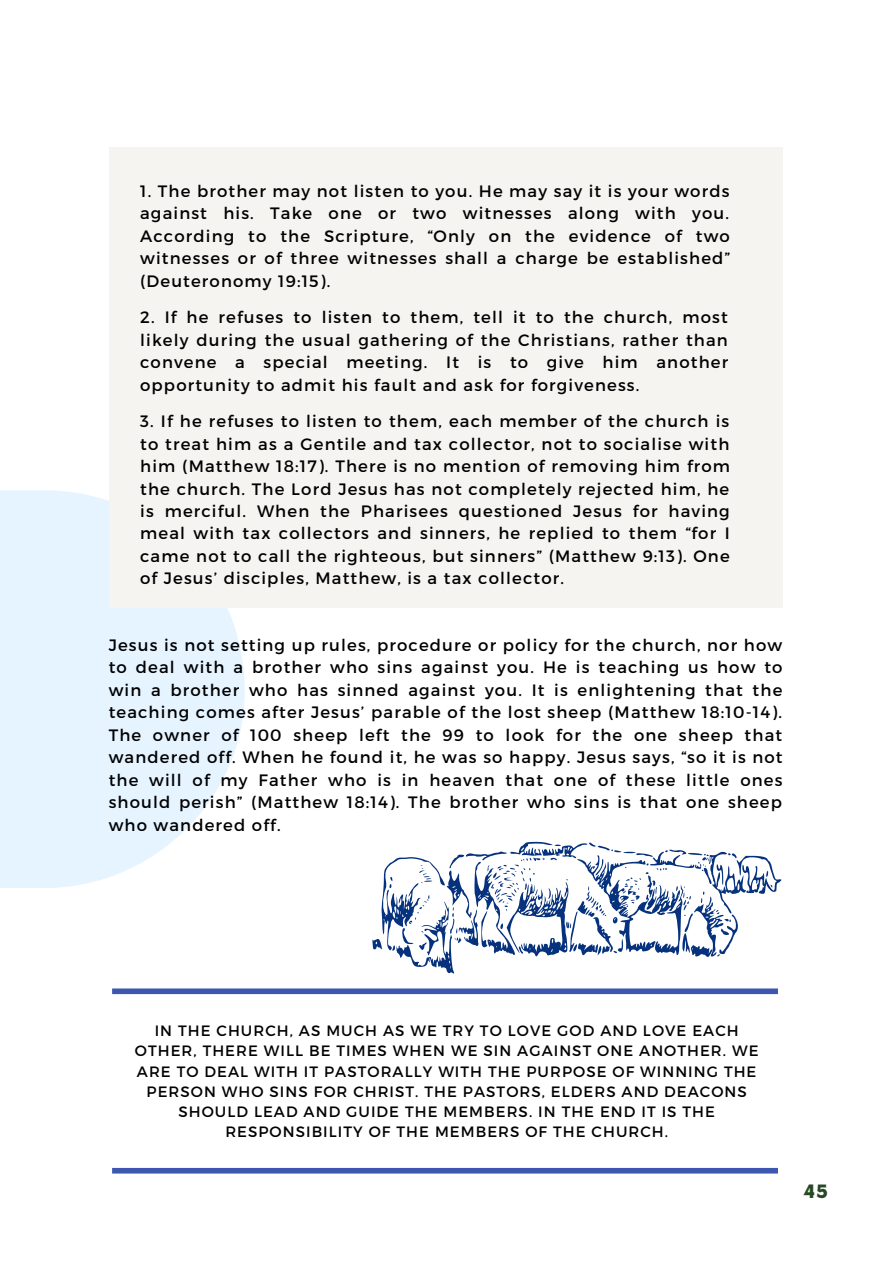
<style>
.page{position:relative;width:893px;height:1264px;background:#fff}
.page>*{position:absolute;margin:0;border:0;box-sizing:border-box;transform-origin:0 0}
.t1{font:900 18px "Now";color:#284925}
.t2{font:16.5px/22.5px "Montserrat";letter-spacing:.07em;color:#000;text-align:justify}
.t3{font:15px/20.2px "Montserrat";letter-spacing:.07em;color:#000;text-align:center}
</style>
<div class="page">
<div style="left:0;top:490px;width:245px;height:398px;background:#e6f4ff"></div>
<svg style="left:372px;top:841px;width:409px;height:133px"></svg>
<div style="left:112px;top:1167px;width:665px;height:6px;background:#3d57b0"></div>
<div style="left:112px;top:988px;width:665px;height:6px;background:#3d57b0"></div>
<div style="left:109px;top:147px;width:673px;height:460px;background:#f5f4f1"></div>
<p class="t2" style="left:140px;top:179px;width:591px">1. The brother may not listen to you. He may say it is your words against his. Take one or two witnesses along with you.<br>According to the Scripture, “Only on the evidence of two witnesses or of three witnesses shall a charge be established” (Deuteronomy 19:15).</p>
<p class="t2" style="left:140px;top:305px;width:589px">2. If he refuses to listen to them, tell it to the church, most likely during the usual gathering of the Christians, rather than convene a special meeting. It is to give him another opportunity to admit his fault and ask for forgiveness.</p>
<p class="t2" style="left:140px;top:409px;width:591px">3. If he refuses to listen to them, each member of the church is to treat him as a Gentile and tax collector, not to socialise with him (Matthew 18:17). There is no mention of removing him from the church. The Lord Jesus has not completely rejected him, he is merciful. When the Pharisees questioned Jesus for having meal with tax collectors and sinners, he replied to them “for I came not to call the righteous, but sinners” (Matthew 9:13). One of Jesus’ disciples, Matthew, is a tax collector.</p>
<p class="t2" style="left:109px;top:633px;width:675px">Jesus is not setting up rules, procedure or policy for the church, nor how to deal with a brother who sins against you. He is teaching us how to win a brother who has sinned against you. It is enlightening that the teaching comes after Jesus’ parable of the lost sheep (Matthew 18:10-14).<br>The owner of 100 sheep left the 99 to look for the one sheep that wandered off. When he found it, he was so happy. Jesus says, “so it is not the will of my Father who is in heaven that one of these little ones should perish” (Matthew 18:14). The brother who sins is that one sheep who wandered off.</p>
<p class="t3" style="left:135px;top:1019px;width:625px">IN THE CHURCH, AS MUCH AS WE TRY TO LOVE GOD AND LOVE EACH OTHER, THERE WILL BE TIMES WHEN WE SIN AGAINST ONE ANOTHER. WE ARE TO DEAL WITH IT PASTORALLY WITH THE PURPOSE OF WINNING THE PERSON WHO SINS FOR CHRIST. THE PASTORS, ELDERS AND DEACONS SHOULD LEAD AND GUIDE THE MEMBERS. IN THE END IT IS THE RESPONSIBILITY OF THE MEMBERS OF THE CHURCH.</p>
<p class="t1" style="left:803px;top:1181px;width:26px">45</p>
</div>
